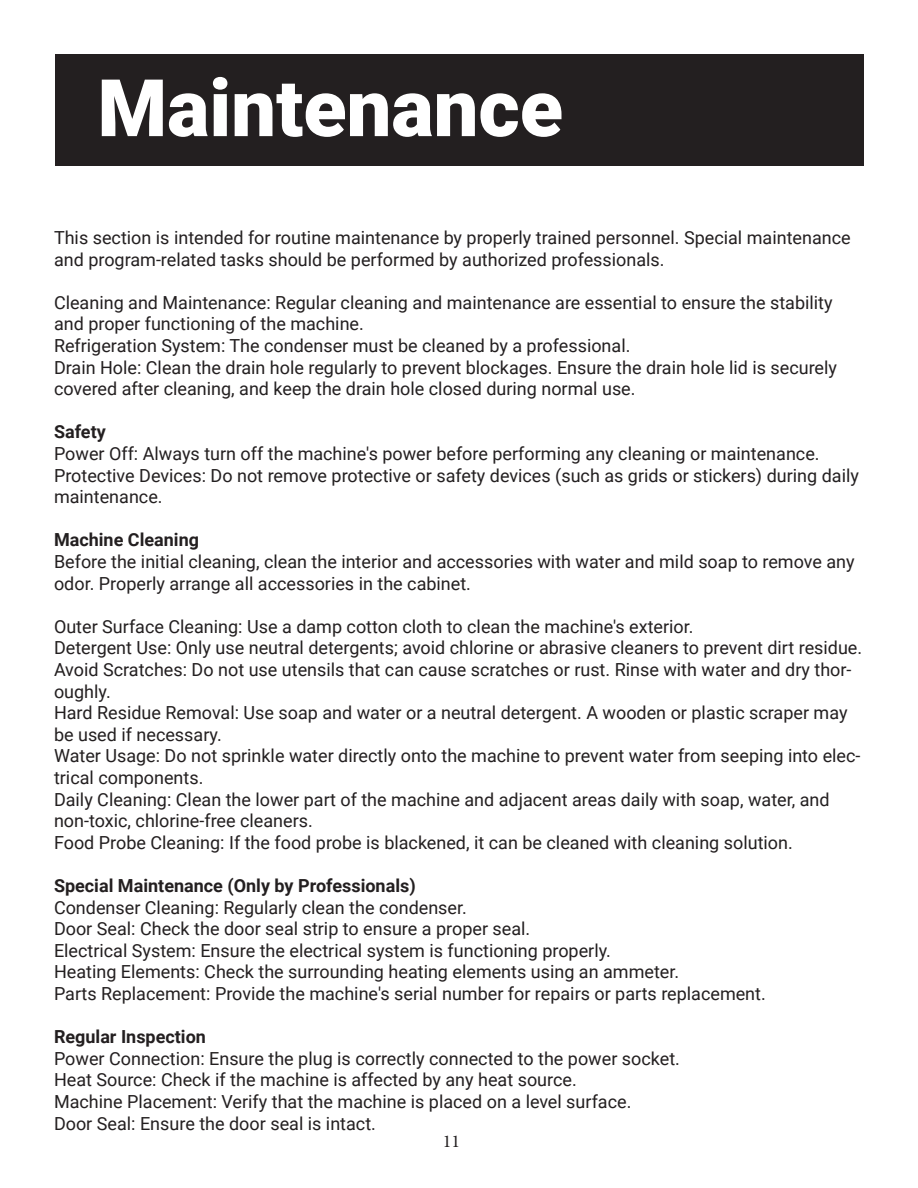
<style>
.page{position:relative;width:918px;height:1188px;background:#fff}
.page>*{position:absolute;margin:0;border:0;box-sizing:border-box;transform-origin:0 0}
.t1{font:900 79.5px "Roboto";color:#fff}
.t2{font:18px/21.6px "Roboto";color:#231f20}
.t3{font:18px "Minion Pro";color:#231f20}
.s1{font-weight:700}
</style>
<div class="page">
<div style="left:56px;top:54px;width:808px;height:112px;background:#231f20"></div>
<p class="t1" style="left:98px;top:52px;width:467px">Maintenance</p>
<p class="t2" style="left:54px;top:226px;width:798px">This section is intended for routine maintenance by properly trained personnel. Special maintenance and program-related tasks should be performed by authorized professionals.</p>
<p class="t2" style="left:54px;top:291px;width:785px">Cleaning and Maintenance: Regular cleaning and maintenance are essential to ensure the stability and proper functioning of the machine.<br>Refrigeration System: The condenser must be cleaned by a professional.<br>Drain Hole: Clean the drain hole regularly to prevent blockages. Ensure the drain hole lid is securely covered after cleaning, and keep the drain hole closed during normal use.</p>
<p class="t2" style="left:54px;top:420px;width:806px"><span class="s1">Safety<br></span>Power Off: Always turn off the machine's power before performing any cleaning or maintenance.<br>Protective Devices: Do not remove protective or safety devices (such as grids or stickers) during daily maintenance.</p>
<p class="t2" style="left:54px;top:528px;width:802px"><span class="s1">Machine Cleaning<br></span>Before the initial cleaning, clean the interior and accessories with water and mild soap to remove any odor. Properly arrange all accessories in the cabinet.</p>
<p class="t2" style="left:54px;top:615px;width:810px">Outer Surface Cleaning: Use a damp cotton cloth to clean the machine's exterior.<br>Detergent Use: Only use neutral detergents; avoid chlorine or abrasive cleaners to prevent dirt residue.<br>Avoid Scratches: Do not use utensils that can cause scratches or rust. Rinse with water and dry thor&shy;oughly.<br>Hard Residue Removal: Use soap and water or a neutral detergent. A wooden or plastic scraper may be used if necessary.<br>Water Usage: Do not sprinkle water directly onto the machine to prevent water from seeping into elec&shy;trical components.<br>Daily Cleaning: Clean the lower part of the machine and adjacent areas daily with soap, water, and non-toxic, chlorine-free cleaners.<br>Food Probe Cleaning: If the food probe is blackened, it can be cleaned with cleaning solution.</p>
<p class="t2" style="left:54px;top:874px;width:713px"><span class="s1">Special Maintenance (Only by Professionals)<br></span>Condenser Cleaning: Regularly clean the condenser.<br>Door Seal: Check the door seal strip to ensure a proper seal.<br>Electrical System: Ensure the electrical system is functioning properly.<br>Heating Elements: Check the surrounding heating elements using an ammeter.<br>Parts Replacement: Provide the machine's serial number for repairs or parts replacement.</p>
<p class="t2" style="left:54px;top:1025px;width:627px"><span class="s1">Regular Inspection<br></span>Power Connection: Ensure the plug is correctly connected to the power socket.<br>Heat Source: Check if the machine is affected by any heat source.<br>Machine Placement: Verify that the machine is placed on a level surface.<br>Door Seal: Ensure the door seal is intact.</p>
<p class="t3" style="left:443px;top:1129px;width:19px">11</p>
</div>
